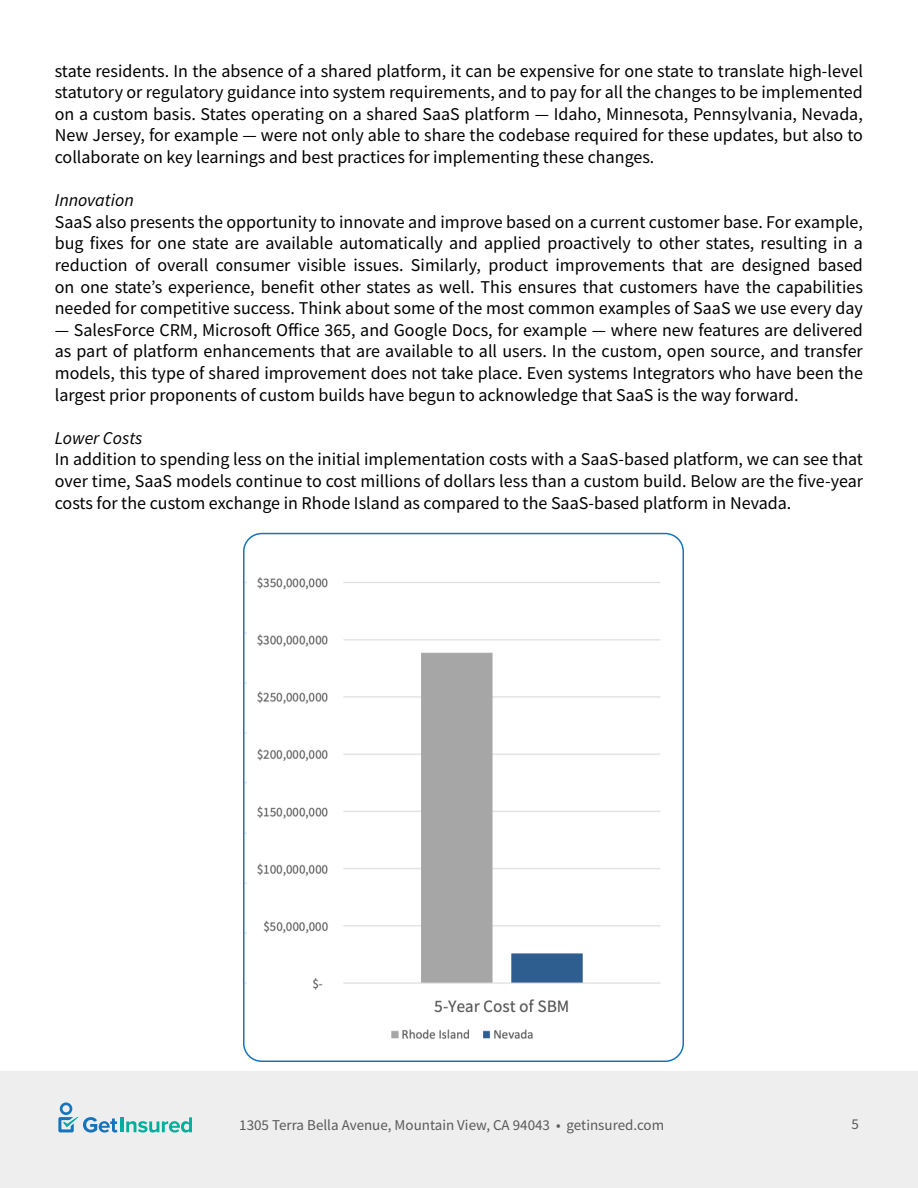
<style>
.page{position:relative;width:918px;height:1188px;background:#fff}
.page>*{position:absolute;margin:0;border:0;box-sizing:border-box;transform-origin:0 0}
.t1{font:18px/21.6px "Source Sans Pro";color:#000;text-align:justify}
.t2{font:italic 18px "Source Sans Pro";color:#000}
.t3{font:15px "Source Sans Pro";color:#58595b}
</style>
<div class="page">
<div style="left:0;top:1071px;width:918px;height:117px;background:#eee"></div>
<div style="left:60px;top:1103px;width:12px;height:12px;border:3px solid #1674bb;border-radius:50%"></div>
<svg style="left:58px;top:1117px;width:59px;height:16px"></svg>
<hr style="left:121px;top:1117px;width:3px;height:15px;background:#00ae9d">
<svg style="left:126px;top:1117px;width:66px;height:16px"></svg>
<img style="left:244px;top:534px;width:439px;height:527px">
<div style="left:243px;top:533px;width:441px;height:529px;border:2px solid #1674bb;border-radius:18px"></div>
<p class="t1" style="left:55px;top:60px;width:810px">state residents. In the absence of a shared platform, it can be expensive for one state to translate high-level statutory or regulatory guidance into system requirements, and to pay for all the changes to be implemented on a custom basis. States operating on a shared SaaS platform — Idaho, Minnesota, Pennsylvania, Nevada, New Jersey, for example — were not only able to share the codebase required for these updates, but also to collaborate on key learnings and best practices for implementing these changes.</p>
<p class="t2" style="left:55px;top:189px;width:81px">Innovation</p>
<p class="t1" style="left:55px;top:211px;width:810px">SaaS also presents the opportunity to innovate and improve based on a current customer base. For example, bug fixes for one state are available automatically and applied proactively to other states, resulting in a reduction of overall consumer visible issues. Similarly, product improvements that are designed based on one state’s experience, benefit other states as well. This ensures that customers have the capabilities needed for competitive success. Think about some of the most common examples of SaaS we use every day</p>
<p class="t1" style="left:55px;top:319px;width:810px">— SalesForce CRM, Microsoft Office 365, and Google Docs, for example — where new features are delivered as part of platform enhancements that are available to all users. In the custom, open source, and transfer models, this type of shared improvement does not take place. Even systems Integrators who have been the largest prior proponents of custom builds have begun to acknowledge that SaaS is the way forward.</p>
<p class="t2" style="left:55px;top:426px;width:89px">Lower Costs</p>
<p class="t1" style="left:55px;top:448px;width:810px">In addition to spending less on the initial implementation costs with a SaaS-based platform, we can see that over time, SaaS models continue to cost millions of dollars less than a custom build. Below are the five-year costs for the custom exchange in Rhode Island as compared to the SaaS-based platform in Nevada.</p>
<p class="t3" style="left:239px;top:1116px;width:426px">1305 Terra Bella Avenue, Mountain View, CA 94043 • getinsured.com</p>
<p class="t3" style="left:852px;top:1114px;width:9px">5</p>
</div>
